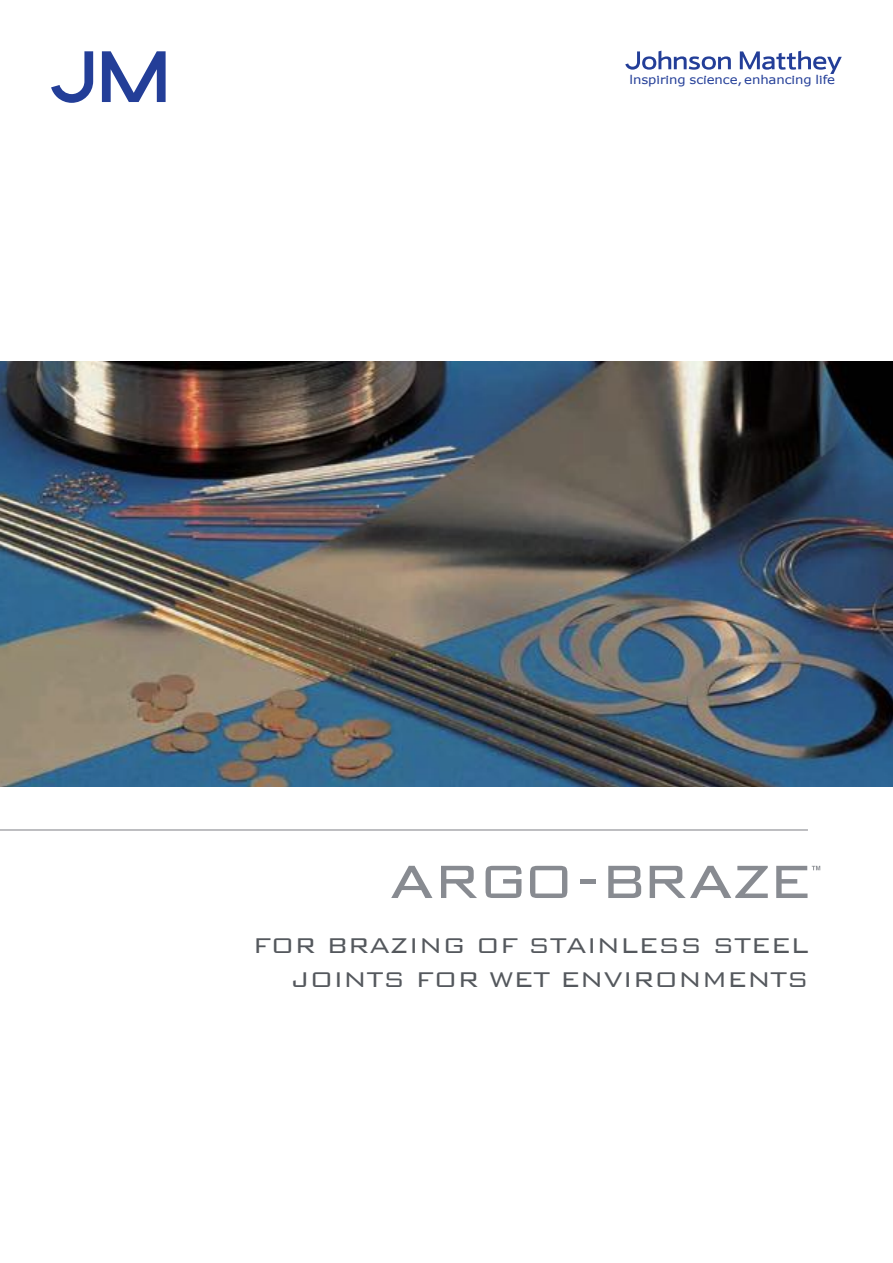
<style>
.page{position:relative;width:893px;height:1263px;background:#fff}
.page>*{position:absolute;margin:0;border:0;box-sizing:border-box;transform-origin:0 0}
.t1{font:300 28.5px/34.2px "Bank Gothic";letter-spacing:-.01em;color:#54585d;text-align:right}
.t2{font:12px "Verdana";letter-spacing:-.005em;color:#233e98;scale:1.1 1}
.t3{font:4.65px "Verdana";color:#233e98}
</style>
<div class="page">
<hr style="left:0;top:829px;width:808px;height:2px;background:#a8a9ad">
<svg style="left:776px;top:866px;width:44px;height:32px"></svg>
<svg style="left:441px;top:866px;width:36px;height:32px"></svg>
<svg style="left:530px;top:866px;width:37px;height:32px"></svg>
<svg style="left:486px;top:866px;width:35px;height:32px"></svg>
<svg style="left:608px;top:866px;width:33px;height:32px"></svg>
<svg style="left:391px;top:866px;width:41px;height:32px"></svg>
<hr style="left:580px;top:879px;width:15px;height:4px;background:#888b91">
<svg style="left:650px;top:866px;width:118px;height:32px"></svg>
<img style="left:0;top:361px;width:893px;height:426px">
<svg style="left:51px;top:51px;width:115px;height:52px"></svg>
<svg style="left:625px;top:51px;width:217px;height:23px"></svg>
<p class="t2" style="left:630px;top:72px;width:188px">lnspırıng scıence, enhancıng lıfe</p>
<p class="t3" style="left:657px;top:73px;width:13px">• •</p>
<p class="t3" style="left:704px;top:73px;width:4px">•</p>
<p class="t3" style="left:792px;top:73px;width:4px">•</p>
<p class="t3" style="left:820px;top:73px;width:4px">•</p>
<p class="t1" style="left:253px;top:925px;width:558px">FOR BRAZING OF STAINLESS STEEL<br>JOINTS FOR WET ENVIRONMENTS</p>
</div>
